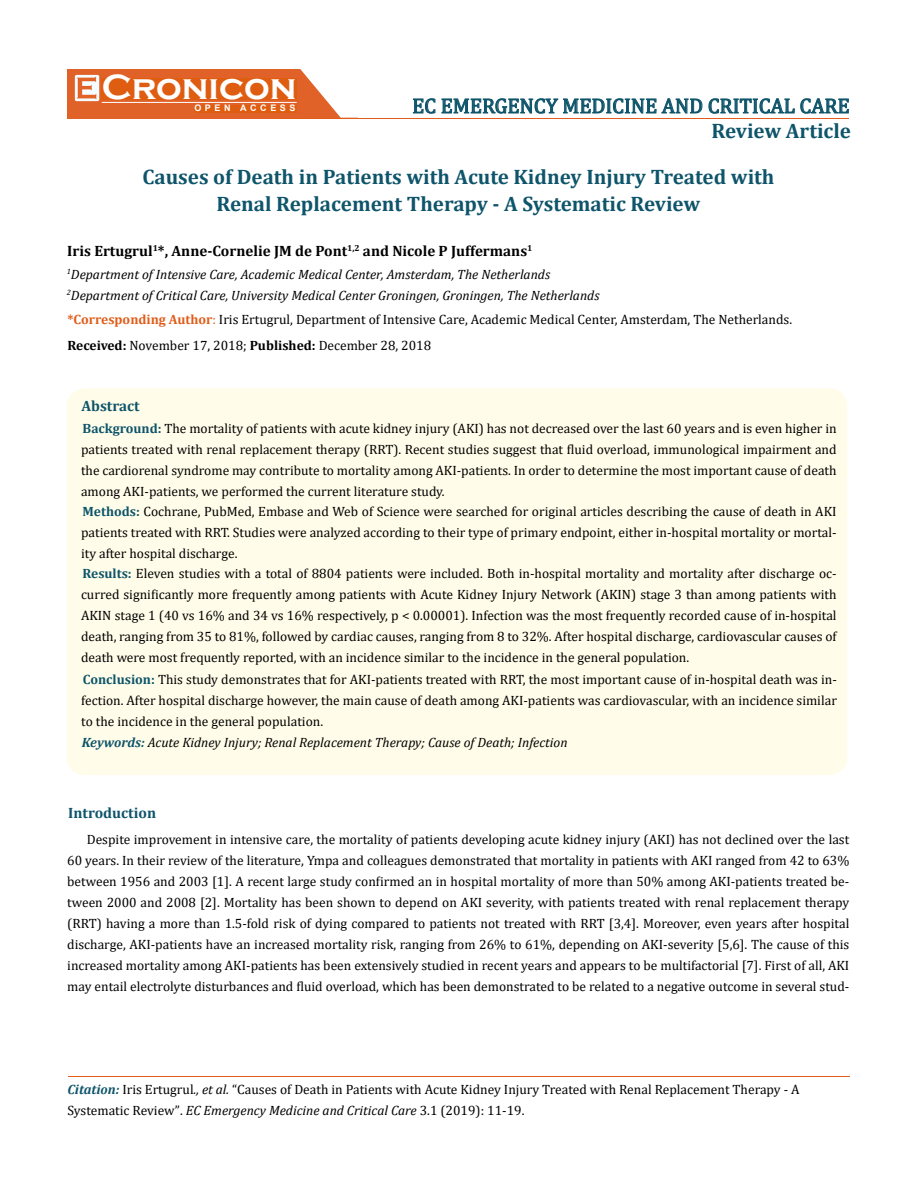
<style>
.page{position:relative;width:917px;height:1190px;background:#fff}
.page>*{position:absolute;margin:0;border:0;box-sizing:border-box;transform-origin:0 0}
.t1{font:700 36px "Copperplate Gothic";color:#fff}
.t2{font:700 21px/27px "Cambria";color:#0e546a;text-align:center}
.t3{font:21px "Cambria";color:#0e546a}
.t4{font:700 15px "Cambria";color:#000}
.t5{font:700 15px "Cambria";color:#0e546a}
.t6{font:13.5px/21px "Cambria";color:#000}
.t7{font:italic 13.5px/21px "Cambria";color:#000}
.t8{font:700 9px "Arial";letter-spacing:.4em;color:#fff}
.s1{font-weight:700;color:#e05d1a}
.s2{color:#e05d1a}
.s3{font-weight:700}
.s4{font-weight:700;color:#0e546a}
.s5{font-weight:700;font-style:italic;color:#0e546a}
.s6{font-style:italic}
.s7{font-size:13.35px}
</style>
<div class="page">
<div style="left:67px;top:70px;width:290px;height:49px;background:#e06228"></div>
<svg style="left:300px;top:69px;width:58px;height:49px"></svg>
<img style="left:75px;top:75px;width:24px;height:26px">
<div style="left:102px;top:79px;width:195px;height:21px;background:#df5d11"></div>
<div style="left:194px;top:105px;width:103px;height:7px;background:#df5d11"></div>
<svg style="left:412px;top:98px;width:23px;height:16px"></svg>
<svg style="left:441px;top:98px;width:261px;height:16px"></svg>
<svg style="left:708px;top:98px;width:141px;height:16px"></svg>
<hr style="left:102px;top:102px;width:194px;height:1px;background:#fff">
<hr style="left:279px;top:118px;width:569px;height:1px;background:#e05d1a">
<hr style="left:68px;top:1076px;width:781px;height:1px;background:#e05d1a">
<div style="left:67px;top:388px;width:780px;height:387px;background:#fffde9;border-radius:18px"></div>
<h1 class="t1" style="left:102px;top:68px;width:196px">Cronicon</h1>
<p class="t8" style="left:194px;top:102px;width:103px">OPEN ACCESS</p>
<h2 class="t3" style="left:412px;top:93px;width:439px">EC EMERGENCY MEDICINE AND CRITICAL CARE</h2>
<h2 class="t2" style="left:711px;top:116px;width:141px">Review Article</h2>
<h2 class="t2" style="left:142px;top:163px;width:633px">Causes of Death in Patients with Acute Kidney Injury Treated with<br>Renal Replacement Therapy - A Systematic Review</h2>
<p class="t4" style="left:67px;top:240px;width:466px">Iris Ertugrul<sup>1</sup>*, Anne-Cornelie JM de Pont<sup>1,2</sup> and Nicole P Juffermans<sup>1</sup></p>
<p class="t7" style="left:67px;top:263px;width:534px"><sup>1</sup>Department of Intensive Care, Academic Medical Center, Amsterdam, The Netherlands<br><sup>2</sup>Department of Critical Care, University Medical Center Groningen, Groningen, The Netherlands</p>
<p class="t6" style="left:67px;top:308px;width:726px"><span class="s1">*Corresponding Author</span><span class="s2">:</span> Iris Ertugrul, Department of Intensive Care, Academic Medical Center, Amsterdam, The Netherlands.</p>
<p class="t6" style="left:67px;top:334px;width:365px"><span class="s3">Received:</span> November 17, 2018; <span class="s3">Published:</span> December 28, 2018</p>
<p class="t5" style="left:81px;top:395px;width:60px">Abstract</p>
<p class="t6" style="left:81px;top:417px;width:757px"><span class="s4">Background:</span> The mortality of patients with acute kidney injury (AKI) has not decreased over the last 60 years and is even higher in patients treated with renal replacement therapy (RRT). Recent studies suggest that fluid overload, immunological impairment and the cardiorenal syndrome may contribute to mortality among AKI-patients. In order to determine the most important cause of death among AKI-patients, we performed the current literature study.<br><span class="s4">Methods:</span> Cochrane, PubMed, Embase and Web of Science were searched for original articles describing the cause of death in AKI patients treated with RRT. Studies were analyzed according to their type of primary endpoint, either in-hospital mortality or mortal&shy;ity after hospital discharge.<br><span class="s4">Results:</span> Eleven studies with a total of 8804 patients were included. Both in-hospital mortality and mortality after discharge oc&shy;curred significantly more frequently among patients with Acute Kidney Injury Network (AKIN) stage 3 than among patients with AKIN stage 1 (40 vs 16% and 34 vs 16% respectively, p &lt; 0.00001). Infection was the most frequently recorded cause of in-hospital death, ranging from 35 to 81%, followed by cardiac causes, ranging from 8 to 32%. After hospital discharge, cardiovascular causes of death were most frequently reported, with an incidence similar to the incidence in the general population.<br><span class="s4">Conclusion:</span> This study demonstrates that for AKI-patients treated with RRT, the most important cause of in-hospital death was in&shy;fection. After hospital discharge however, the main cause of death among AKI-patients was cardiovascular, with an incidence similar to the incidence in the general population.</p>
<p class="t7" style="left:82px;top:731px;width:487px"><span class="s4">Keywords:</span> Acute Kidney Injury; Renal Replacement Therapy; Cause of Death; Infection</p>
<p class="t5" style="left:68px;top:802px;width:89px">Introduction</p>
<p class="t6" style="left:67px;top:828px;width:783px;text-align:justify;text-indent:19px">Despite improvement in intensive care, the mortality of patients developing acute kidney injury (AKI) has not declined over the last 60 years. In their review of the literature, Ympa and colleagues demonstrated that mortality in patients with AKI ranged from 42 to 63% between 1956 and 2003 [1]. A recent large study confirmed an in hospital mortality of more than 50% among AKI-patients treated be&shy;tween 2000 and 2008 [2]. Mortality has been shown to depend on AKI severity, with patients treated with renal replacement therapy (RRT) having a more than 1.5-fold risk of dying compared to patients not treated with RRT [3,4]. Moreover, even years after hospital discharge, AKI-patients have an increased mortality risk, ranging from 26% to 61%, depending on AKI-severity [5,6]. The cause of this increased mortality among AKI-patients has been extensively studied in recent years and appears to be multifactorial [7]. First of all, AKI may entail electrolyte disturbances and fluid overload, which has been demonstrated to be related to a negative outcome in several stud-</p>
<p class="t6" style="left:67px;top:1078px;width:733px"><span class="s5">Citation:</span> Iris Ertugrul<span class="s6">., et al.</span> “Causes of Death in Patients with Acute Kidney Injury Treated with Renal Replacement Therapy - A<br>Systematic Review”<span class="s7">.</span> <span class="s6">EC Emergency Medicine and Critical Care</span> 3.1 (2019): 11-19.</p>
</div>
